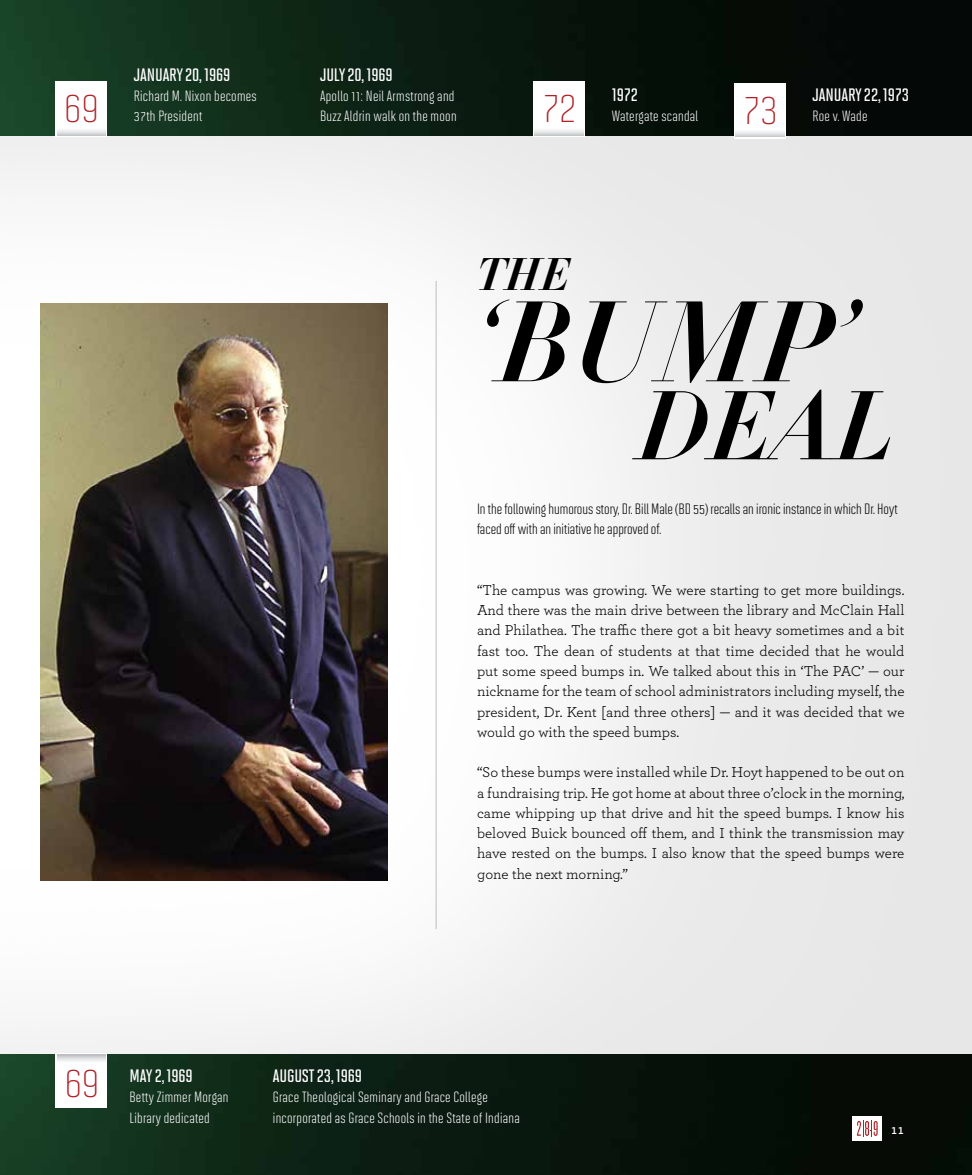
<style>
.page{position:relative;width:972px;height:1175px;background:#fff}
.page>*{position:absolute;margin:0;border:0;box-sizing:border-box;transform-origin:0 0}
.t1{font:italic 700 112.5px "HTF Didot B42";color:#000}
.t2{font:italic 700 96px "HTF Didot B24";color:#000}
.t3{font:300 45px "Solano Gothic MVB";letter-spacing:-.02em;color:#af2227}
.t4{font:italic 700 45px "HTF Didot B16";color:#000}
.t5{font:18px "Solano Gothic MVB Sb Cap";letter-spacing:-.01em;color:#fff}
.t6{font:15px/20.2px "Archer";color:#000;text-align:justify}
.t7{font:15px/20.2px "Solano Gothic MVB";color:#000}
.t8{font:14.85px/20.2px "Solano Gothic MVB";letter-spacing:.02em;color:#fff}
.t9{font:700 10.5px "Archer Numeric";color:#fff}
</style>
<div class="page">
<img style="left:0;top:136px;width:972px;height:918px">
<img style="left:0;top:0;width:972px;height:136px">
<img style="left:0;top:1054px;width:972px;height:120px">
<img style="left:40px;top:303px;width:347px;height:577px">
<div style="left:426px;top:273px;width:21px;height:665px;background:#fff"></div>
<hr style="left:436px;top:281px;width:1px;height:648px;background:#bcbec0">
<div style="left:56px;top:82px;width:51px;height:55px;background:#fff"></div>
<svg style="left:57px;top:130px;width:49px;height:5px"></svg>
<div style="left:533px;top:82px;width:52px;height:55px;background:#fff"></div>
<svg style="left:535px;top:130px;width:49px;height:5px"></svg>
<div style="left:734px;top:83px;width:52px;height:55px;background:#fff"></div>
<svg style="left:736px;top:131px;width:49px;height:6px"></svg>
<div style="left:56px;top:1053px;width:51px;height:54px;background:#fff"></div>
<svg style="left:57px;top:1054px;width:49px;height:7px"></svg>
<div style="left:852px;top:1116px;width:30px;height:25px;background:#fff"></div>
<svg style="left:857px;top:1120px;width:21px;height:16px"></svg>
<h3 class="t3" style="left:64px;top:82px;width:37px">69</h3>
<p class="t5" style="left:134px;top:64px;width:98px">JANUARY 20, 1969</p>
<p class="t8" style="left:134px;top:86px;width:124px">Richard M. Nixon becomes</p>
<p class="t8" style="left:134px;top:106px;width:70px">37th President</p>
<p class="t5" style="left:320px;top:64px;width:74px">JULY 20, 1969</p>
<p class="t8" style="left:320px;top:86px;width:138px">Apollo 11: Neil Armstrong and<br>Buzz Aldrin walk on the moon</p>
<h3 class="t3" style="left:542px;top:82px;width:37px">72</h3>
<p class="t5" style="left:612px;top:85px;width:28px">1972</p>
<p class="t8" style="left:612px;top:106px;width:88px">Watergate scandal</p>
<h3 class="t3" style="left:743px;top:84px;width:37px">73</h3>
<p class="t5" style="left:813px;top:85px;width:98px">JANUARY 22, 1973</p>
<p class="t8" style="left:813px;top:106px;width:56px">Roe v. Wade</p>
<h3 class="t4" style="left:477px;top:239px;width:95px">THE</h3>
<h1 class="t1" style="left:477px;top:256px;width:379px">‘BUMP’</h1>
<h2 class="t2" style="left:638px;top:352px;width:258px">DEAL</h2>
<p class="t7" style="left:477px;top:498px;width:422px">In the following humorous story, Dr. Bill Male (BD 55) recalls an ironic instance in which Dr. Hoyt faced off with an initiative he approved of.</p>
<p class="t6" style="left:477px;top:579px;width:429px">“The campus was growing. We were starting to get more buildings.<br>And there was the main drive between the library and McClain Hall and Philathea. The traffic there got a bit heavy sometimes and a bit fast too. The dean of students at that time decided that he would put some speed bumps in. We talked about this in ‘The PAC’ — our nickname for the team of school administrators including myself, the president, Dr. Kent [and three others] — and it was decided that we would go with the speed bumps.</p>
<p class="t6" style="left:477px;top:761px;width:429px">“So these bumps were installed while Dr. Hoyt happened to be out on a fundraising trip. He got home at about three o’clock in the morning, came whipping up that drive and hit the speed bumps. I know his beloved Buick bounced off them, and I think the transmission may have rested on the bumps. I also know that the speed bumps were gone the next morning.”</p>
<h3 class="t3" style="left:64px;top:1056px;width:37px">69</h3>
<p class="t5" style="left:273px;top:1065px;width:91px">AUGUST 23, 1969</p>
<p class="t5" style="left:130px;top:1065px;width:65px">MAY 2, 1969</p>
<p class="t8" style="left:130px;top:1087px;width:100px">Betty Zimmer Morgan<br>Library dedicated</p>
<p class="t8" style="left:273px;top:1087px;width:248px">Grace Theological Seminary and Grace College incorporated as Grace Schools in the State of Indiana</p>
<p class="t9" style="left:892px;top:1123px;width:14px">11</p>
</div>
